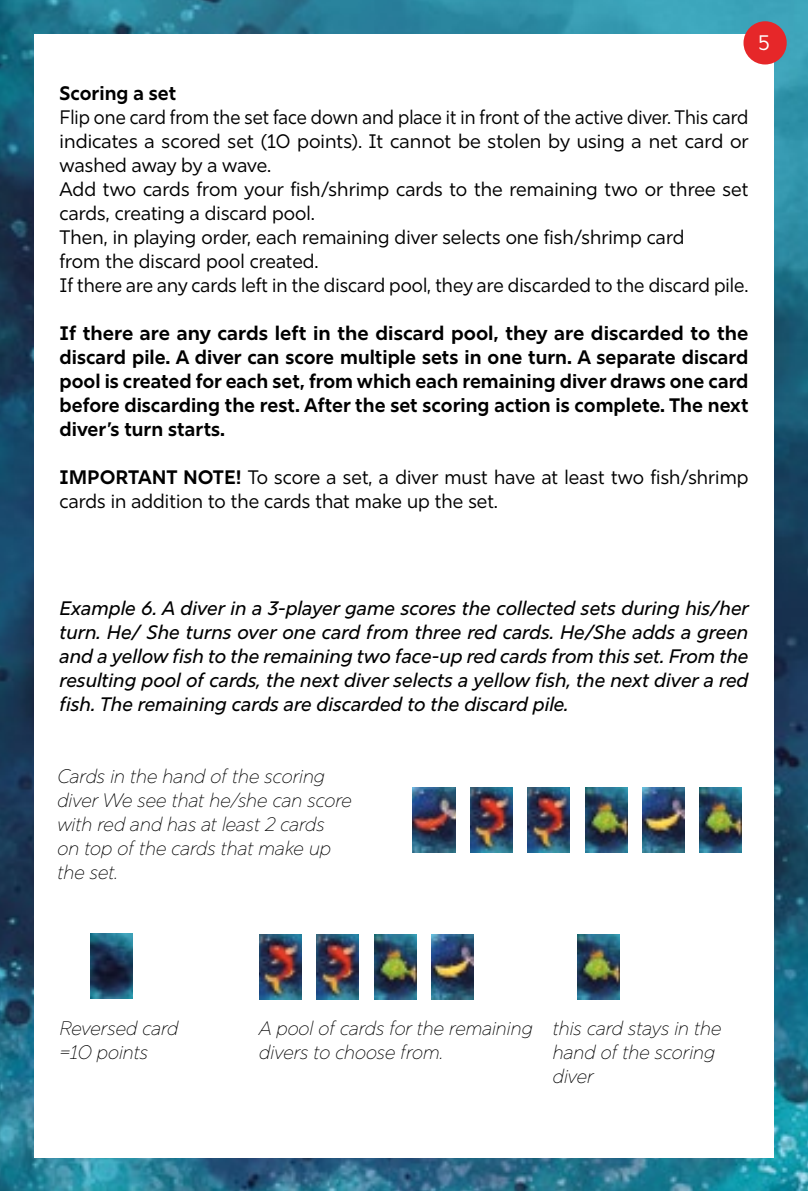
<style>
.page{position:relative;width:808px;height:1191px;background:#fff}
.page>*{position:absolute;margin:0;border:0;box-sizing:border-box;transform-origin:0 0}
.t1{font:21px "Rig Sans";color:#fff}
.t2{font:19.5px/24px "Rig Sans";color:#000;scale:.96 1}
.t3{font:italic 500 19.5px/24px "Rig Sans";color:#000;text-align:justify}
.t4{font:700 19.5px/24px "Rig Sans";color:#000;text-align:justify;scale:1.04 1}
.t5{font:italic 100 19.5px/24px "Rig Sans";color:#000}
.t6{font:19.5px/24px "Rig Sans";color:#000}
.t7{font:700 19.5px "Rig Sans";color:#000}
.s1{font-weight:700}
</style>
<div class="page">
<img style="left:1px;top:0;width:807px;height:1191px">
<img style="left:0;top:0;width:1px;height:1191px">
<div style="left:34px;top:34px;width:740px;height:1123px;background:#fff"></div>
<img style="left:413px;top:787px;width:42px;height:65px">
<img style="left:470px;top:787px;width:42px;height:65px">
<img style="left:528px;top:787px;width:42px;height:65px">
<img style="left:585px;top:787px;width:42px;height:65px">
<img style="left:642px;top:787px;width:42px;height:65px">
<img style="left:700px;top:787px;width:42px;height:65px">
<img style="left:90px;top:933px;width:43px;height:65px">
<img style="left:259px;top:934px;width:42px;height:65px">
<img style="left:317px;top:934px;width:42px;height:65px">
<img style="left:374px;top:934px;width:42px;height:65px">
<img style="left:431px;top:934px;width:42px;height:65px">
<img style="left:577px;top:934px;width:42px;height:65px">
<div style="left:743px;top:21px;width:44px;height:43px;background:#e62729;border-radius:50%"></div>
<p class="t1" style="left:758px;top:30px;width:13px">5</p>
<p class="t7" style="left:60px;top:81px;width:118px">Scoring a set</p>
<p class="t2" style="left:60px;top:105px;width:719px">Flip one card from the set face down and place it in front of the active diver. This card indicates a scored set (10 points). It cannot be stolen by using a net card or washed away by a wave.<br>Add two cards from your fish/shrimp cards to the remaining two or three set cards, creating a discard pool.<br>Then, in playing order, each remaining diver selects one fish/shrimp card<br>from the discard pool created.<br>If there are any cards left in the discard pool, they are discarded to the discard pile.</p>
<p class="t4" style="left:60px;top:321px;width:664px">If there are any cards left in the discard pool, they are discarded to the discard pile. A diver can score multiple sets in one turn. A separate discard pool is created for each set, from which each remaining diver draws one card before discarding the rest. After the set scoring action is complete. The next diver’s turn starts.</p>
<p class="t6" style="left:60px;top:465px;width:690px"><span class="s1">IMPORTANT NOTE!</span> To score a set, a diver must have at least two fish/shrimp cards in addition to the cards that make up the set.</p>
<p class="t3" style="left:60px;top:596px;width:691px">Example 6. A diver in a 3-player game scores the collected sets during his/her turn. He/ She turns over one card from three red cards. He/She adds a green and a yellow fish to the remaining two face-up red cards from this set. From the resulting pool of cards, the next diver selects a yellow fish, the next diver a red fish. The remaining cards are discarded to the discard pile.</p>
<p class="t5" style="left:57px;top:764px;width:296px">Cards in the hand of the scoring diver We see that he/she can score with red and has at least 2 cards<br>on top of the cards that make up the set.</p>
<p class="t5" style="left:60px;top:1016px;width:120px">Reversed card =10 points</p>
<p class="t5" style="left:259px;top:1016px;width:275px">A pool of cards for the remaining divers to choose from.</p>
<p class="t5" style="left:553px;top:1016px;width:170px">this card stays in the hand of the scoring diver</p>
</div>
